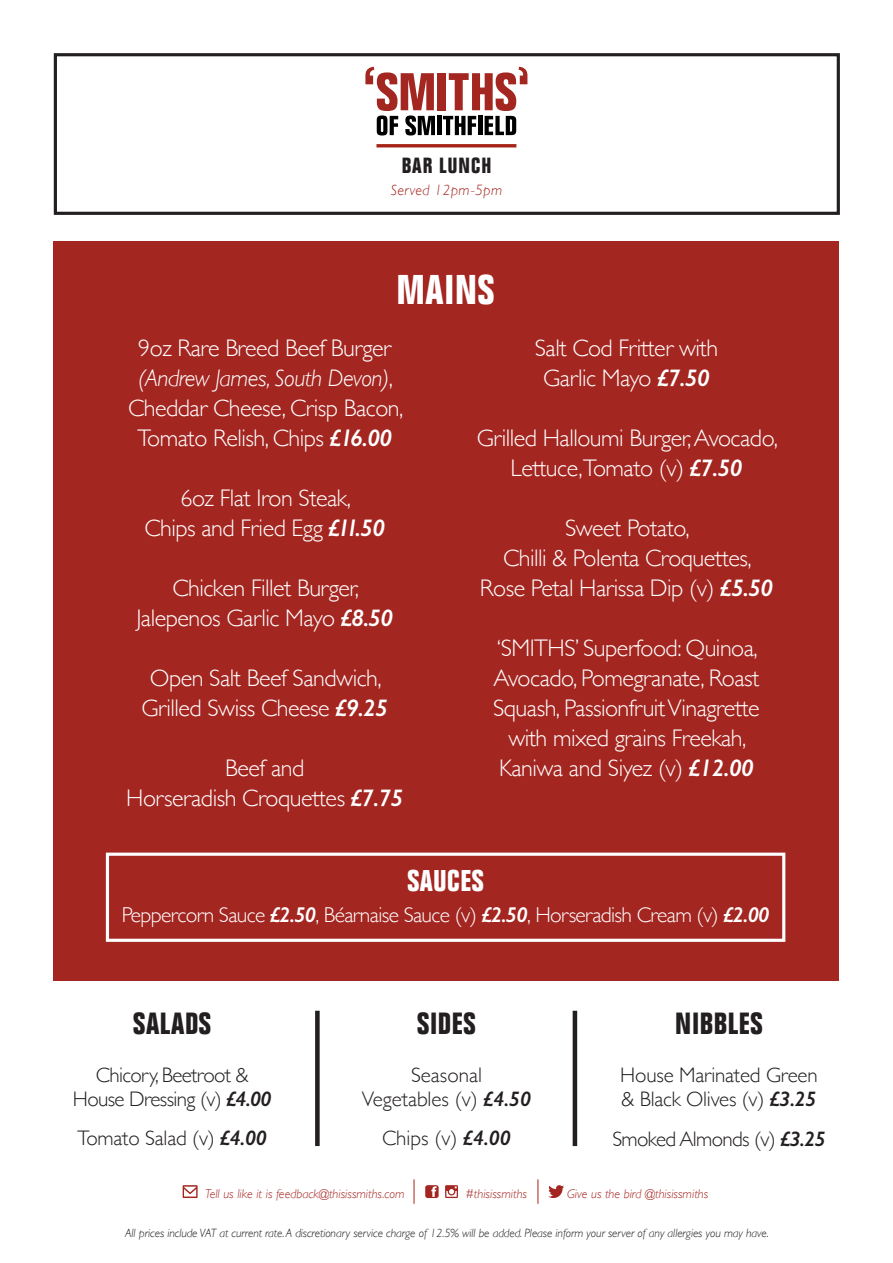
<style>
.page{position:relative;width:893px;height:1263px;background:#fff}
.page>*{position:absolute;margin:0;border:0;box-sizing:border-box;transform-origin:0 0}
.t1{font:700 condensed 40.65px "Folio";letter-spacing:.02em;color:#fff}
.t2{font:700 condensed 30px "Folio";letter-spacing:.02em;color:#231f20}
.t3{font:700 condensed 29.4px "Folio";letter-spacing:.02em;color:#fff}
.t4{font:300 24px/30px "Gill Sans";letter-spacing:-.02em;color:#fff;text-align:center}
.t5{font:italic 300 24px "Gill Sans";letter-spacing:-.02em;color:#fff}
.t6{font:300 21.45px "Gill Sans";letter-spacing:-.03em;color:#fff}
.t7{font:700 condensed 21.45px "Folio";letter-spacing:.05em;color:#231f20}
.t8{font:300 21px "Gill Sans";letter-spacing:-.01em;color:#231f20}
.t9{font:300 21px "Gill Sans";letter-spacing:-.03em;color:#231f20}
.t10{font:italic 300 15px "Gill Sans";letter-spacing:.02em;color:#a42621}
.t11{font:italic 300 12.75px "Gill Sans";color:#a42621}
.t12{font:italic 300 12px "Gill Sans";letter-spacing:-.01em;color:#231f20}
.s1{font-style:normal}
.s2{font-weight:600;font-style:italic}
</style>
<div class="page">
<div style="left:53px;top:241px;width:786px;height:740px;background:#a42621"></div>
<div style="left:315px;top:1011px;width:5px;height:135px;background:#231f20"></div>
<hr style="left:573px;top:1011px;width:4px;height:135px;background:#231f20">
<div style="left:106px;top:853px;width:679px;height:89px;border:3px solid #fff"></div>
<div style="left:54px;top:53px;width:786px;height:162px;border:3px solid #231f20"></div>
<div style="left:438px;top:73px;width:8px;height:37px;background:#a42621"></div>
<hr style="left:437px;top:116px;width:4px;height:19px;background:#000001">
<svg style="left:443px;top:67px;width:84px;height:68px"></svg>
<svg style="left:365px;top:67px;width:70px;height:68px"></svg>
<hr style="left:376px;top:144px;width:140px;height:3px;background:#a62417">
<svg style="left:414px;top:1179px;width:1px;height:25px"></svg>
<svg style="left:538px;top:1179px;width:1px;height:25px"></svg>
<svg style="left:425px;top:1185px;width:14px;height:13px"></svg>
<svg style="left:548px;top:1185px;width:16px;height:13px"></svg>
<svg style="left:445px;top:1185px;width:13px;height:13px"></svg>
<svg style="left:183px;top:1185px;width:15px;height:13px"></svg>
<p class="t7" style="left:402px;top:154px;width:91px">BAR LUNCH</p>
<p class="t10" style="left:391px;top:182px;width:113px">Served 12pm-5pm</p>
<p class="t1" style="left:397px;top:267px;width:99px">MAINS</p>
<p class="t4" style="left:138px;top:332px;width:254px">9oz Rare Breed Beef Burger</p>
<p class="t5" style="left:138px;top:364px;width:256px">(Andrew James, South Devon)<span class="s1">,</span></p>
<p class="t4" style="left:128px;top:392px;width:277px">Cheddar Cheese, Crisp Bacon,<br>Tomato Relish, Chips <span class="s2">£16.00</span></p>
<p class="t4" style="left:181px;top:482px;width:172px">6oz Flat Iron Steak,</p>
<p class="t4" style="left:144px;top:512px;width:242px">Chips and Fried Egg <span class="s2">£11.50</span></p>
<p class="t4" style="left:172px;top:572px;width:188px">Chicken Fillet Burger,</p>
<p class="t4" style="left:136px;top:602px;width:258px">Jalepenos Garlic Mayo <span class="s2">£8.50</span></p>
<p class="t4" style="left:150px;top:662px;width:234px">Open Salt Beef Sandwich,</p>
<p class="t4" style="left:142px;top:692px;width:248px">Grilled Swiss Cheese <span class="s2">£9.25</span></p>
<p class="t4" style="left:225px;top:752px;width:81px">Beef and</p>
<p class="t4" style="left:126px;top:782px;width:279px">Horseradish Croquettes <span class="s2">£7.75</span></p>
<p class="t4" style="left:535px;top:332px;width:185px">Salt Cod Fritter with</p>
<p class="t4" style="left:543px;top:362px;width:168px">Garlic Mayo <span class="s2">£7.50</span></p>
<p class="t4" style="left:477px;top:422px;width:303px">Grilled Halloumi Burger, Avocado,</p>
<p class="t4" style="left:511px;top:452px;width:233px">Lettuce,Tomato (v) <span class="s2">£7.50</span></p>
<p class="t4" style="left:565px;top:512px;width:126px">Sweet Potato,</p>
<p class="t4" style="left:503px;top:542px;width:250px">Chilli &amp; Polenta Croquettes,</p>
<p class="t4" style="left:480px;top:572px;width:295px">Rose Petal Harissa Dip (v) <span class="s2">£5.50</span></p>
<p class="t4" style="left:493px;top:632px;width:268px;text-align:justify">‘SMITHS’ Superfood: Quinoa, Avocado, Pomegranate, Roast Squash, Passionfruit Vinagrette</p>
<p class="t4" style="left:508px;top:722px;width:240px">with mixed grains Freekah,</p>
<p class="t4" style="left:499px;top:752px;width:256px">Kaniwa and Siyez (v) <span class="s2">£12.00</span></p>
<p class="t3" style="left:407px;top:864px;width:78px">SAUCES</p>
<p class="t6" style="left:122px;top:898px;width:649px">Peppercorn Sauce <span class="s2">£2.50</span>, Béarnaise Sauce (v) <span class="s2">£2.50</span>, Horseradish Cream (v) <span class="s2">£2.00</span></p>
<p class="t2" style="left:133px;top:1007px;width:79px">SALADS</p>
<p class="t9" style="left:96px;top:1059px;width:154px">Chicory, Beetroot &amp;</p>
<p class="t9" style="left:73px;top:1083px;width:200px">House Dressing (v) <span class="s2">£4.00</span></p>
<p class="t8" style="left:77px;top:1122px;width:191px">Tomato Salad (v) <span class="s2">£4.00</span></p>
<p class="t2" style="left:417px;top:1007px;width:60px">SIDES</p>
<p class="t8" style="left:411px;top:1059px;width:72px">Seasonal</p>
<p class="t8" style="left:362px;top:1083px;width:171px">Vegetables (v) <span class="s2">£4.50</span></p>
<p class="t8" style="left:382px;top:1122px;width:130px">Chips (v) <span class="s2">£4.00</span></p>
<p class="t2" style="left:675px;top:1007px;width:89px">NIBBLES</p>
<p class="t8" style="left:620px;top:1059px;width:199px">House Marinated Green</p>
<p class="t8" style="left:621px;top:1083px;width:197px">&amp; Black Olives (v) <span class="s2">£3.25</span></p>
<p class="t9" style="left:612px;top:1122px;width:215px">Smoked Almonds (v) <span class="s2">£3.25</span></p>
<p class="t11" style="left:205px;top:1186px;width:201px">Tell us like it is feedback@thisissmiths.com</p>
<p class="t11" style="left:465px;top:1186px;width:63px">#thisissmiths</p>
<p class="t11" style="left:567px;top:1186px;width:143px">Give us the bird @thisissmiths</p>
<p class="t12" style="left:125px;top:1226px;width:645px">All prices include VAT at current rate. A discretionary service charge of 12.5% will be added. Please inform your server of any allergies you may have.</p>
</div>
